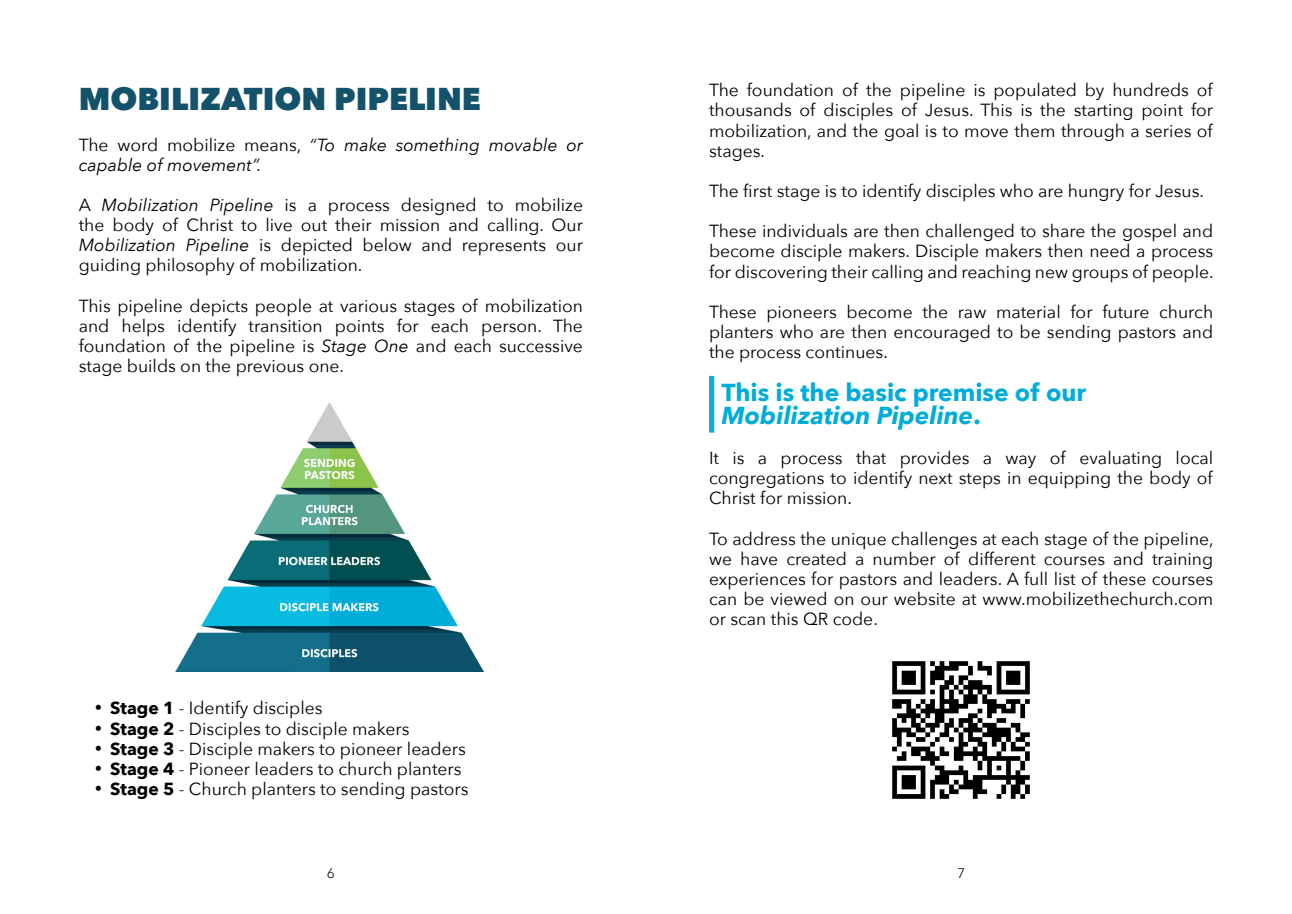
<style>
.page{position:relative;width:1292px;height:914px;background:#fff}
.page>*{position:absolute;margin:0;border:0;box-sizing:border-box;transform-origin:0 0}
.Title1{font:800 31.5px "Avenir Next";color:#14526b}
.Call_Out{font:700 24.5px "Avenir Next";color:#00add9}
.Call_Out-2{font:italic 700 24.5px "Avenir Next";color:#00add9}
.t1{font:17.5px/20.1px "Avenir Next";color:#000;text-align:justify}
.t2{font:italic 17.5px/20.1px "Avenir Next";color:#000}
.t3{font:14px "Avenir Next";color:#231f20}
.s1{font-style:normal}
.s2{font-style:italic}
.s3{font-weight:700}
</style>
<div class="page">
<img style="left:176px;top:402px;width:307px;height:269px">
<div style="left:709px;top:376px;width:5px;height:56px;background:#10add9"></div>
<img style="left:892px;top:661px;width:138px;height:138px">
<p class="Title1" style="left:79px;top:80px;width:404px">MOBILIZATION PIPELINE</p>
<p class="t2" style="left:79px;top:134px;width:505px"><span class="s1">The word mobilize means,</span> “To make something movable or capable of movement”.</p>
<p class="t1" style="left:79px;top:194px;width:506px">A <span class="s2">Mobilization Pipeline</span> is a process designed to mobilize the body of Christ to live out their mission and calling. Our <span class="s2">Mobilization Pipeline</span> is depicted below and represents our guiding philosophy of mobilization.</p>
<p class="t1" style="left:79px;top:295px;width:506px">This pipeline depicts people at various stages of mobilization and helps identify transition points for each person. The foundation of the pipeline is <span class="s2">Stage One</span> and each successive stage builds on the previous one.</p>
<p class="t1" style="left:94px;top:697px;width:229px">• <span class="s3">Stage 1</span> - Identify disciples</p>
<p class="t1" style="left:94px;top:717px;width:316px">• <span class="s3">Stage 2</span> - Disciples to disciple makers</p>
<p class="t1" style="left:94px;top:737px;width:373px">• <span class="s3">Stage 3</span> - Disciple makers to pioneer leaders</p>
<p class="t1" style="left:94px;top:757px;width:369px">• <span class="s3">Stage 4</span> - Pioneer leaders to church planters</p>
<p class="t1" style="left:94px;top:778px;width:375px">• <span class="s3">Stage 5</span> - Church planters to sending pastors</p>
<p class="t1" style="left:709px;top:79px;width:505px">The foundation of the pipeline is populated by hundreds of thousands of disciples of Jesus. This is the starting point for mobilization, and the goal is to move them through a series of stages.</p>
<p class="t1" style="left:709px;top:180px;width:496px">The first stage is to identify disciples who are hungry for Jesus.</p>
<p class="t1" style="left:709px;top:220px;width:506px">These individuals are then challenged to share the gospel and become disciple makers. Disciple makers then need a process for discovering their calling and reaching new groups of people.</p>
<p class="t1" style="left:709px;top:301px;width:505px">These pioneers become the raw material for future church planters who are then encouraged to be sending pastors and the process continues.</p>
<p class="Call_Out" style="left:721px;top:371px;width:366px">This is the basic premise of our</p>
<p class="Call_Out-2" style="left:721px;top:394px;width:260px">Mobilization Pipeline<span class="s1">.</span></p>
<p class="t1" style="left:709px;top:447px;width:506px">It is a process that provides a way of evaluating local congregations to identify next steps in equipping the body of Christ for mission.</p>
<p class="t1" style="left:709px;top:527px;width:506px">To address the unique challenges at each stage of the pipeline, we have created a number of different courses and training experiences for pastors and leaders. A full list of these courses can be viewed on our website at www.mobilizethechurch.com or scan this QR code.</p>
<p class="t3" style="left:327px;top:861px;width:10px">6</p>
<p class="t3" style="left:957px;top:861px;width:10px">7</p>
</div>
